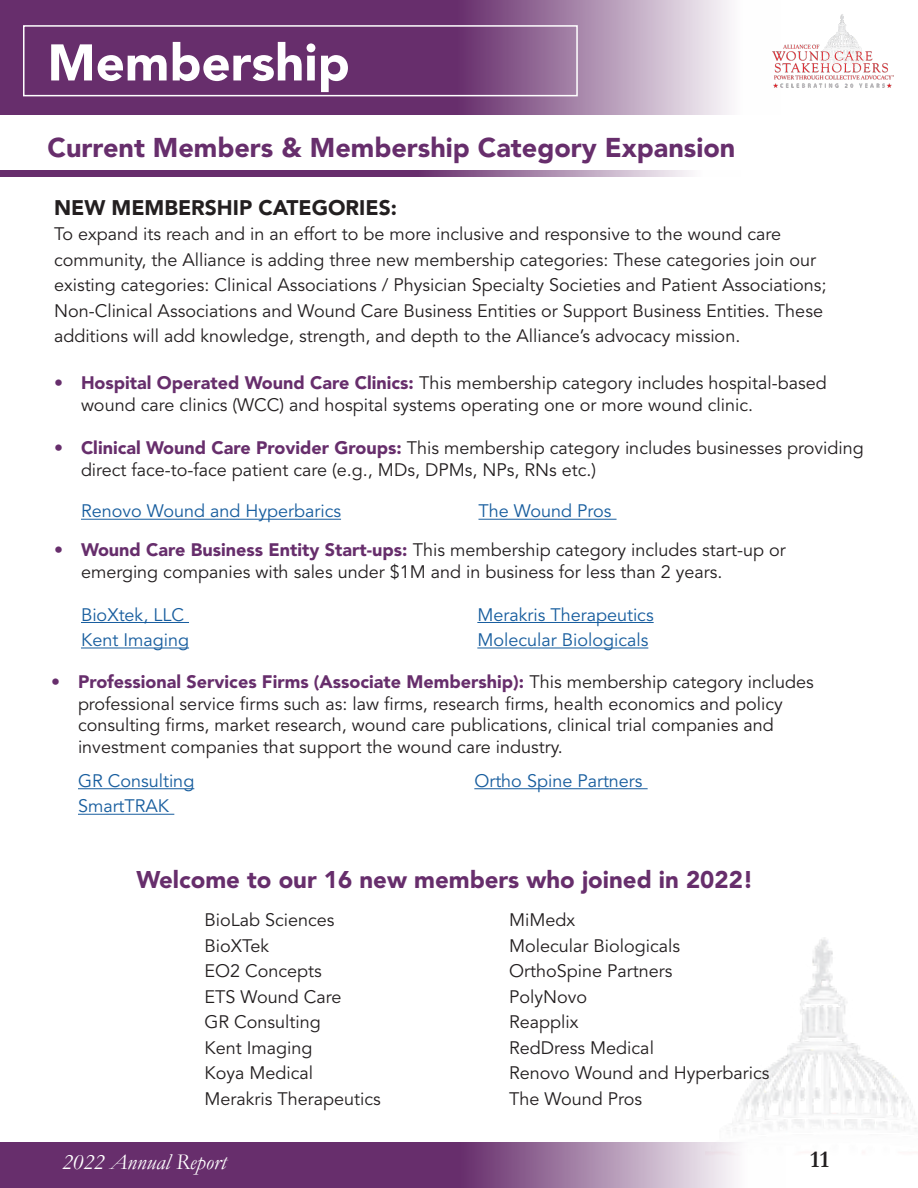
<style>
.page{position:relative;width:918px;height:1188px;background:#fff}
.page>*{position:absolute;margin:0;border:0;box-sizing:border-box;transform-origin:0 0}
.t1{font:900 51px "Avenir LT Std";color:#fff}
.t2{font:900 27px "Avenir LT Std";color:#672e6c}
.t3{font:900 24px "Avenir LT Std";color:#672e6c}
.t4{font:700 24px "Garamond";color:#231f20}
.t5{font:italic 22.5px "Garamond";color:#fff}
.t6{font:900 21px "Avenir LT Std";color:#231f20}
.t7{font:18px/21.6px "Avenir LT Std";color:#231f20}
.t8{font:18px "Avenir LT Std";color:#175d9e}
.s1{font-weight:900;color:#672e6c}
</style>
<div class="page">
<img style="left:732px;top:937px;width:185px;height:193px">
<svg style="left:0;top:1142px;width:741px;height:46px;background:#825486"></svg>
<svg style="left:0;top:0;width:730px;height:115px;background:#936b97"></svg>
<img style="left:772px;top:14px;width:121px;height:74px">
<svg style="left:22px;top:24px;width:557px;height:73px;background:#744079"></svg>
<svg style="left:0;top:170px;width:691px;height:6px;background:#835587"></svg>
<hr style="left:81px;top:519px;width:260px;height:1px;background:#175d9e">
<hr style="left:478px;top:519px;width:139px;height:1px;background:#175d9e">
<hr style="left:81px;top:622px;width:108px;height:1px;background:#175d9e">
<hr style="left:81px;top:648px;width:108px;height:1px;background:#175d9e">
<hr style="left:477px;top:622px;width:177px;height:1px;background:#175d9e">
<hr style="left:477px;top:648px;width:171px;height:1px;background:#175d9e">
<hr style="left:78px;top:788px;width:116px;height:1px;background:#175d9e">
<hr style="left:78px;top:814px;width:96px;height:1px;background:#175d9e">
<hr style="left:474px;top:788px;width:174px;height:1px;background:#175d9e">
<p class="t1" style="left:48px;top:32px;width:304px">Membership</p>
<p class="t2" style="left:48px;top:131px;width:689px">Current Members &amp; Membership Category Expansion</p>
<p class="t6" style="left:54px;top:195px;width:344px">NEW MEMBERSHIP CATEGORIES:</p>
<p class="t7" style="left:54px;top:222px;width:774px;line-height:25.5px">To expand its reach and in an effort to be more inclusive and responsive to the wound care community, the Alliance is adding three new membership categories: These categories join our existing categories: Clinical Associations / Physician Specialty Societies and Patient Associations; Non-Clinical Associations and Wound Care Business Entities or Support Business Entities. These additions will add knowledge, strength, and depth to the Alliance’s advocacy mission.</p>
<p class="t7" style="left:81px;top:373px;width:747px;text-indent:-27px"><span class="s1">• Hospital Operated Wound Care Clinics:</span> This membership category includes hospital-based wound care clinics (WCC) and hospital systems operating one or more wound clinic.</p>
<p class="t7" style="left:81px;top:438px;width:784px;text-indent:-27px"><span class="s1">• Clinical Wound Care Provider Groups:</span> This membership category includes businesses providing direct face-to-face patient care (e.g., MDs, DPMs, NPs, RNs etc.)</p>
<p class="t8" style="left:81px;top:501px;width:262px">Renovo Wound and Hyperbarics</p>
<p class="t8" style="left:478px;top:501px;width:135px">The Wound Pros</p>
<p class="t7" style="left:81px;top:540px;width:706px;text-indent:-27px"><span class="s1">• Wound Care Business Entity Start-ups:</span> This membership category includes start-up or emerging companies with sales under $1M and in business for less than 2 years.</p>
<p class="t8" style="left:81px;top:604px;width:105px">BioXtek, LLC</p>
<p class="t8" style="left:81px;top:630px;width:110px">Kent Imaging</p>
<p class="t8" style="left:477px;top:604px;width:178px">Merakris Therapeutics</p>
<p class="t8" style="left:477px;top:630px;width:172px">Molecular Biologicals</p>
<p class="t7" style="left:78px;top:672px;width:737px;text-indent:-27px"><span class="s1">• Professional Services Firms (Associate Membership):</span> This membership category includes professional service firms such as: law firms, research firms, health economics and policy consulting firms, market research, wound care publications, clinical trial companies and investment companies that support the wound care industry.</p>
<p class="t8" style="left:78px;top:770px;width:118px">GR Consulting</p>
<p class="t8" style="left:78px;top:796px;width:93px">SmartTRAK</p>
<p class="t8" style="left:474px;top:770px;width:170px">Ortho Spine Partners</p>
<p class="t3" style="left:136px;top:865px;width:619px">Welcome to our 16 new members who joined in 2022!</p>
<p class="t7" style="left:204px;top:910px;width:132px">BioLab Sciences</p>
<p class="t7" style="left:204px;top:935px;width:66px">BioXTek</p>
<p class="t7" style="left:204px;top:961px;width:119px">EO2 Concepts</p>
<p class="t7" style="left:204px;top:986px;width:139px">ETS Wound Care</p>
<p class="t7" style="left:204px;top:1012px;width:118px">GR Consulting</p>
<p class="t7" style="left:204px;top:1037px;width:110px">Kent Imaging</p>
<p class="t7" style="left:204px;top:1063px;width:110px">Koya Medical</p>
<p class="t7" style="left:204px;top:1088px;width:178px">Merakris Therapeutics</p>
<p class="t7" style="left:509px;top:910px;width:68px">MiMedx</p>
<p class="t7" style="left:509px;top:935px;width:172px">Molecular Biologicals</p>
<p class="t7" style="left:509px;top:961px;width:165px">OrthoSpine Partners</p>
<p class="t7" style="left:509px;top:986px;width:80px">PolyNovo</p>
<p class="t7" style="left:509px;top:1012px;width:71px">Reapplix</p>
<p class="t7" style="left:509px;top:1037px;width:146px">RedDress Medical</p>
<p class="t7" style="left:509px;top:1063px;width:262px">Renovo Wound and Hyperbarics</p>
<p class="t7" style="left:509px;top:1088px;width:135px">The Wound Pros</p>
<p class="t5" style="left:62px;top:1146px;width:166px">2022 Annual Report</p>
<p class="t4" style="left:810px;top:1143px;width:21px">11</p>
</div>
